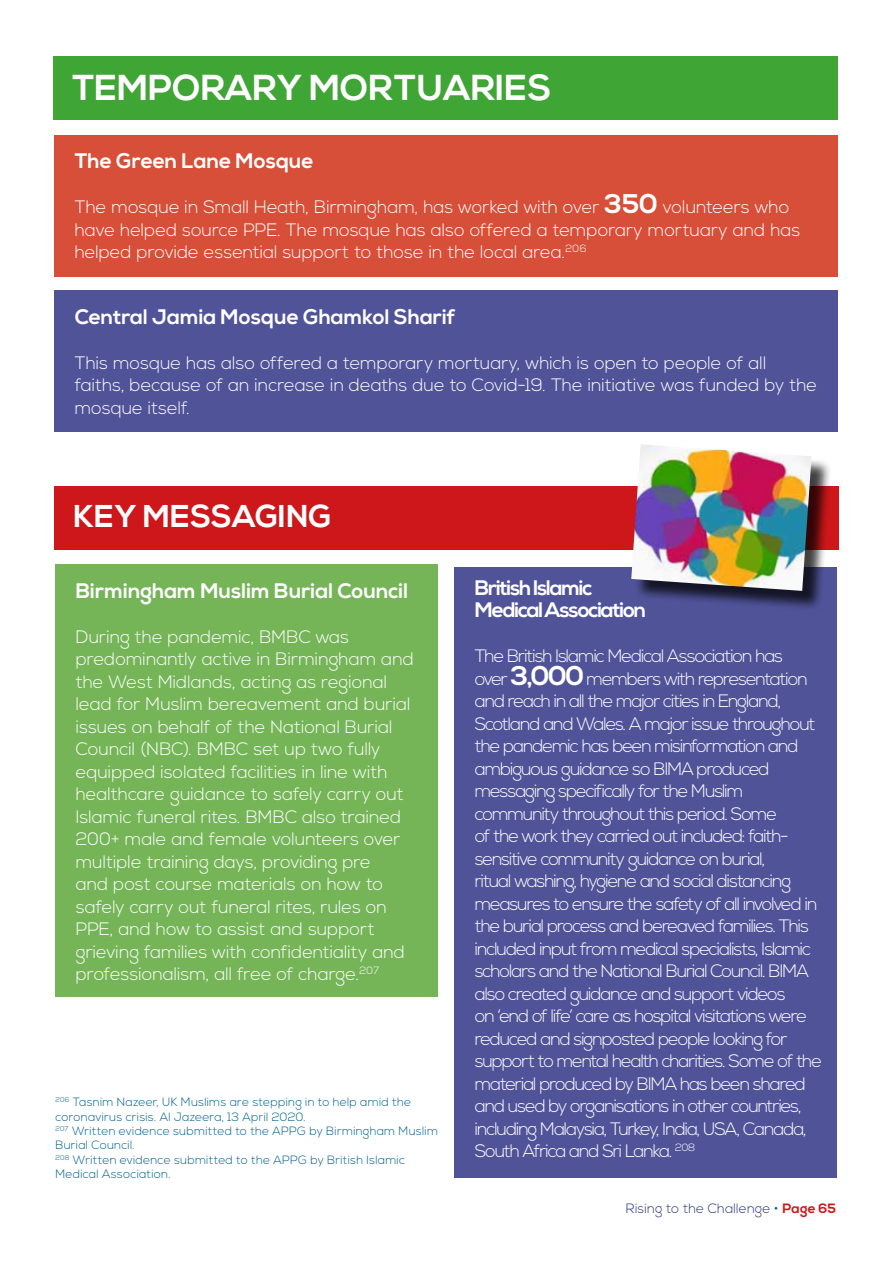
<style>
.page{position:relative;width:893px;height:1263px;background:#fff}
.page>*{position:absolute;margin:0;border:0;box-sizing:border-box;transform-origin:0 0}
.t1{font:700 36px "Nexa Demo";color:#fff}
.t2{font:700 31.5px "Nexa Demo";color:#fff}
.t3{font:700 21px "Nexa Demo";color:#fff}
.t4{font:700 21px/22.5px "Nexa Demo";letter-spacing:-.06em;color:#fff}
.t5{font:300 18px/22.5px "Nexa Demo";color:#fff}
.t6{font:300 18px/22.5px "Nexa Demo";letter-spacing:-.05em;color:#fff}
.t7{font:300 13.5px "Nexa Demo";letter-spacing:.015em;color:#283583}
.t8{font:300 12px/14.4px "Nexa Demo";letter-spacing:.015em;color:#006293}
.s1{font-weight:700;font-size:27px}
.s2{color:#006293}
.s3{font-weight:700;color:#cd171a}
</style>
<div class="page">
<div style="left:53px;top:56px;width:785px;height:63px;background:#3fa535"></div>
<div style="left:54px;top:135px;width:784px;height:142px;background:#d74f38"></div>
<div style="left:54px;top:290px;width:784px;height:142px;background:#505398"></div>
<div style="left:54px;top:487px;width:785px;height:63px;background:#cd171a"></div>
<div style="left:55px;top:564px;width:383px;height:433px;background:#75b558"></div>
<div style="left:454px;top:568px;width:383px;height:610px;background:#505398"></div>
<div style="left:634px;top:447px;width:198px;height:164px;background:#000;opacity:.75"></div>
<img style="left:631px;top:444px;width:181px;height:147px">
<h1 class="t1" style="left:72px;top:66px;width:481px">TEMPORARY MORTUARIES</h1>
<p class="t3" style="left:75px;top:149px;width:241px">The Green Lane Mosque</p>
<p class="t5" style="left:75px;top:197px;width:727px">The mosque in Small Heath, Birmingham, has worked with over <span class="s1">350</span> volunteers who have helped source PPE. The mosque has also offered a temporary mortuary and has helped provide essential support to those in the local area.<sup>206</sup></p>
<p class="t3" style="left:75px;top:304px;width:382px">Central Jamia Mosque Ghamkol Sharif</p>
<p class="t5" style="left:75px;top:352px;width:744px">This mosque has also offered a temporary mortuary, which is open to people of all faiths, because of an increase in deaths due to Covid-19. The initiative was funded by the mosque itself.</p>
<h2 class="t2" style="left:74px;top:498px;width:259px">KEY MESSAGING</h2>
<p class="t3" style="left:76px;top:578px;width:334px">Birmingham Muslim Burial Council</p>
<p class="t5" style="left:76px;top:626px;width:340px">During the pandemic, BMBC was predominantly active in Birmingham and the West Midlands, acting as regional lead for Muslim bereavement and burial issues on behalf of the National Burial Council (NBC). BMBC set up two fully equipped isolated facilities in line with healthcare guidance to safely carry out Islamic funeral rites. BMBC also trained 200+ male and female volunteers over multiple training days, providing pre<br>and post course materials on how to safely carry out funeral rites, rules on PPE, and how to assist and support grieving families with confidentiality and professionalism, all free of charge.<sup>207</sup></p>
<p class="t8" style="left:55px;top:1095px;width:384px"><sup>206</sup> Tasnim Nazeer, UK Muslims are stepping in to help amid the coronavirus crisis. Al Jazeera, 13 April 2020.<br><sup>207</sup> Written evidence submitted to the APPG by Birmingham Muslim Burial Council.<br><sup>208</sup> Written evidence submitted to the APPG by British Islamic Medical Association.</p>
<p class="t4" style="left:475px;top:577px;width:173px">British Islamic<br>Medical Association</p>
<p class="t6" style="left:475px;top:646px;width:349px">The British Islamic Medical Association has<br>over <span class="s1">3,000</span> members with representation and reach in all the major cities in England, Scotland and Wales. A major issue throughout the pandemic has been misinformation and ambiguous guidance so BIMA produced messaging specifically for the Muslim community throughout this period. Some<br>of the work they carried out included: faith&shy;sensitive community guidance on burial,<br>ritual washing, hygiene and social distancing measures to ensure the safety of all involved in the burial process and bereaved families. This included input from medical specialists, Islamic scholars and the National Burial Council. BIMA also created guidance and support videos<br>on ‘end of life’ care as hospital visitations were reduced and signposted people looking for support to mental health charities. Some of the material produced by BIMA has been shared and used by organisations in other countries, including Malaysia, Turkey, India, USA, Canada, South Africa and Sri Lanka. <sup>208</sup></p>
<p class="t7" style="left:626px;top:1200px;width:212px">Rising to the Challenge <span class="s2">•</span> <span class="s3">Page 65</span></p>
</div>
